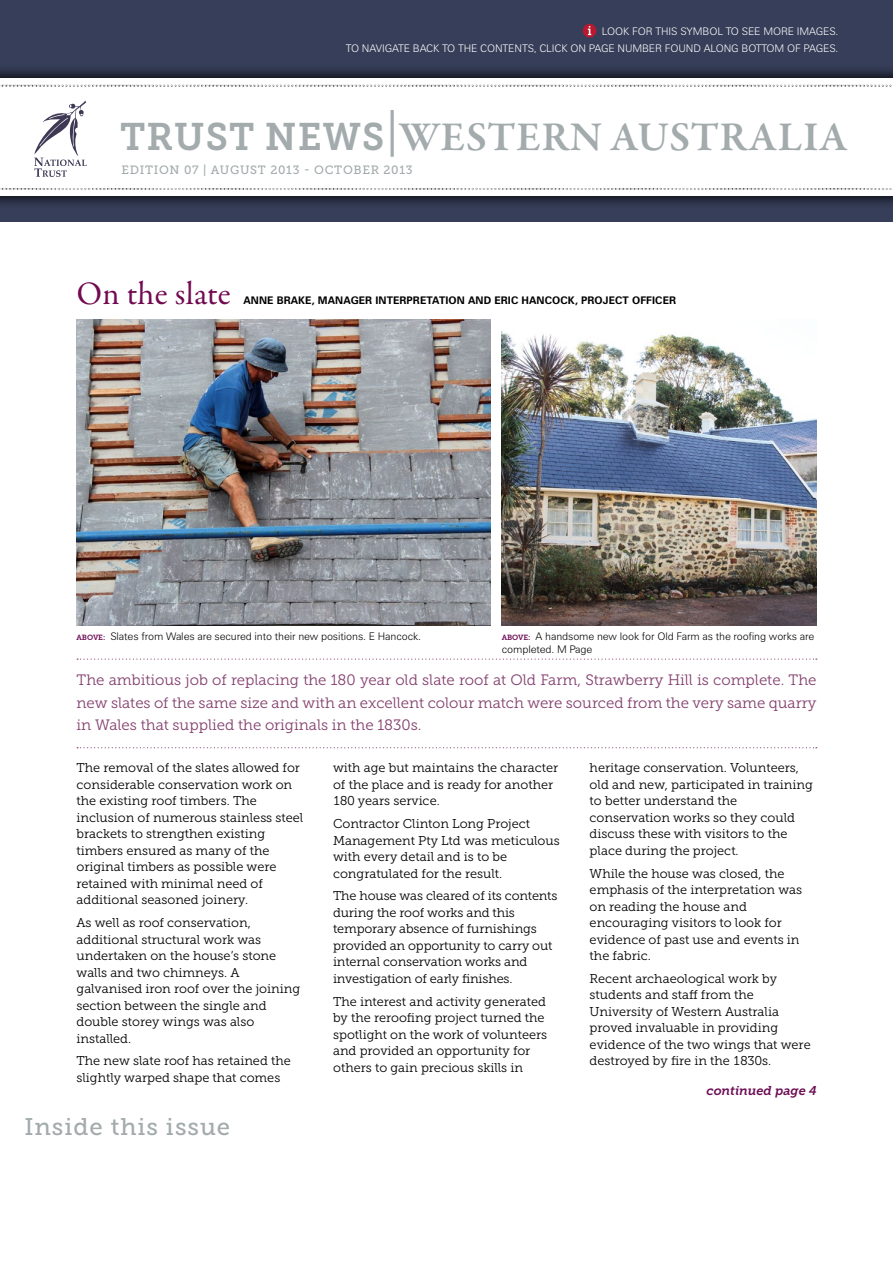
<style>
.page{position:relative;width:893px;height:1263px;background:#fff}
.page>*{position:absolute;margin:0;border:0;box-sizing:border-box;transform-origin:0 0}
.t1{font:600 41.55px "Garamond Premr Pro";letter-spacing:.015em;color:#a3abad}
.t2{font:33px "Garamond Premr Pro";letter-spacing:.005em;color:#710a50}
.t3{font:24px "Museo Slab 500";letter-spacing:.04em;color:#a3abad}
.t4{font:15px/22.5px "Museo Slab 300";color:#833e6d;text-align:justify}
.t5{font:12.75px/16.5px "Museo Slab 300";color:#000}
.t6{font:italic 12.75px "Museo Slab 700";letter-spacing:-.005em;color:#6c0f55}
.t7{font:12px "Museo Slab 500";letter-spacing:.06em;color:#a3abad}
.t8{font:300 10.5px/13.5px "Zurich BT";letter-spacing:-.01em;color:#000}
.t9{font:300 10.5px "Zurich BT";letter-spacing:-.01em;color:#fff}
.t10{font:700 10.5px "Zurich BT";letter-spacing:.01em;color:#000}
.s1{font-family:"Museo Slab 700";font-weight:400;font-size:38.25px}
.s2{font-family:"Museo Slab 300";font-weight:400;font-size:49.5px}
.s3{font-family:"Museo Slab 700";font-weight:400;font-size:7.5px;color:#6c0f55}
</style>
<div class="page">
<svg style="left:77px;top:658px;width:740px;height:2px"></svg>
<svg style="left:77px;top:747px;width:740px;height:1px"></svg>
<div style="left:0;top:0;width:893px;height:221px;background:#363e59"></div>
<div style="left:0;top:65px;width:893px;height:145px;background:#000;opacity:.75"></div>
<div style="left:0;top:78px;width:893px;height:118px;background:#fff"></div>
<svg style="left:34px;top:101px;width:53px;height:76px"></svg>
<hr style="left:0;top:84px;width:893px;height:3px;background:#000;opacity:.75">
<svg style="left:0;top:84px;width:893px;height:2px"></svg>
<svg style="left:0;top:188px;width:892px;height:2px"></svg>
<img style="left:77px;top:320px;width:413px;height:305px">
<img style="left:502px;top:331px;width:314px;height:294px">
<div style="left:583px;top:24px;width:13px;height:14px;background:#b91930;border-radius:50%"></div>
<svg style="left:588px;top:26px;width:3px;height:9px"></svg>
<p class="t9" style="left:602px;top:24px;width:147px">Look for this symbol to see</p>
<p class="t9" style="left:763px;top:24px;width:77px">more images.</p>
<p class="t9" style="left:311px;top:42px;width:17px">To</p>
<p class="t9" style="left:362px;top:42px;width:350px">navigate back to the co nte nts, click o n Page N um be r fo und alo</p>
<p class="t9" style="left:724px;top:42px;width:116px">ng bottom of pages.</p>
<h1 class="t1" style="left:120px;top:112px;width:729px"><span class="s1">TRUST NEWS</span><span class="s2">|</span>WESTERN AUSTRALIA</h1>
<p class="t7" style="left:122px;top:163px;width:293px">EDITION 07 | AUGUST 2013 - OCTOBER 2013</p>
<h2 class="t2" style="left:77px;top:274px;width:156px">On the slate</h2>
<p class="t10" style="left:243px;top:294px;width:434px">ANNE BRAKE, MANAGER INTERPRETATION AND ERIC HANCOCK, PROJECT OFFICER</p>
<p class="t8" style="left:77px;top:629px;width:346px"><span class="s3">ABOVE:</span> Slates from Wales are secured into their new positions. E Hancock.</p>
<p class="t8" style="left:502px;top:629px;width:314px"><span class="s3">ABOVE:</span> A handsome new look for Old Farm as the roofing works are completed. M Page</p>
<p class="t4" style="left:77px;top:669px;width:741px">The ambitious job of replacing the 180 year old slate roof at Old Farm, Strawberry Hill is complete. The new slates of the same size and with an excellent colour match were sourced from the very same quarry in Wales that supplied the originals in the 1830s.</p>
<p class="t5" style="left:77px;top:760px;width:228px">The removal of the slates allowed for considerable conservation work on the existing roof timbers. The inclusion of numerous stainless steel brackets to strengthen existing timbers ensured as many of the original timbers as possible were retained with minimal need of additional seasoned joinery.</p>
<p class="t5" style="left:77px;top:914px;width:225px">As well as roof conservation, additional structural work was undertaken on the house’s stone walls and two chimneys. A galvanised iron roof over the joining section between the single and double storey wings was also installed.</p>
<p class="t5" style="left:77px;top:1053px;width:216px">The new slate roof has retained the slightly warped shape that comes</p>
<p class="t5" style="left:590px;top:759px;width:225px">heritage conservation. Volunteers, old and new, participated in training to better understand the conservation works so they could discuss these with visitors to the place during the project.</p>
<p class="t5" style="left:590px;top:865px;width:214px">While the house was closed, the emphasis of the interpretation was on reading the house and encouraging visitors to look for evidence of past use and events in the fabric.</p>
<p class="t5" style="left:590px;top:970px;width:223px">Recent archaeological work by students and staff from the<br>University of Western Australia proved invaluable in providing evidence of the two wings that were destroyed by fire in the 1830s.</p>
<p class="t5" style="left:333px;top:760px;width:227px">with age but maintains the character of the place and is ready for another<br>180 years service.</p>
<p class="t5" style="left:333px;top:815px;width:228px">Contractor Clinton Long Project<br>Management Pty Ltd was meticulous with every detail and is to be congratulated for the result.</p>
<p class="t5" style="left:333px;top:888px;width:226px">The house was cleared of its contents during the roof works and this temporary absence of furnishings provided an opportunity to carry out internal conservation works and investigation of early finishes.</p>
<p class="t5" style="left:333px;top:993px;width:216px">The interest and activity generated by the reroofing project turned the spotlight on the work of volunteers and provided an opportunity for others to gain precious skills in</p>
<p class="t6" style="left:706px;top:1084px;width:111px">continued page 4</p>
<h3 class="t3" style="left:24px;top:1113px;width:207px">INSIDE THIS ISSUE</h3>
</div>
